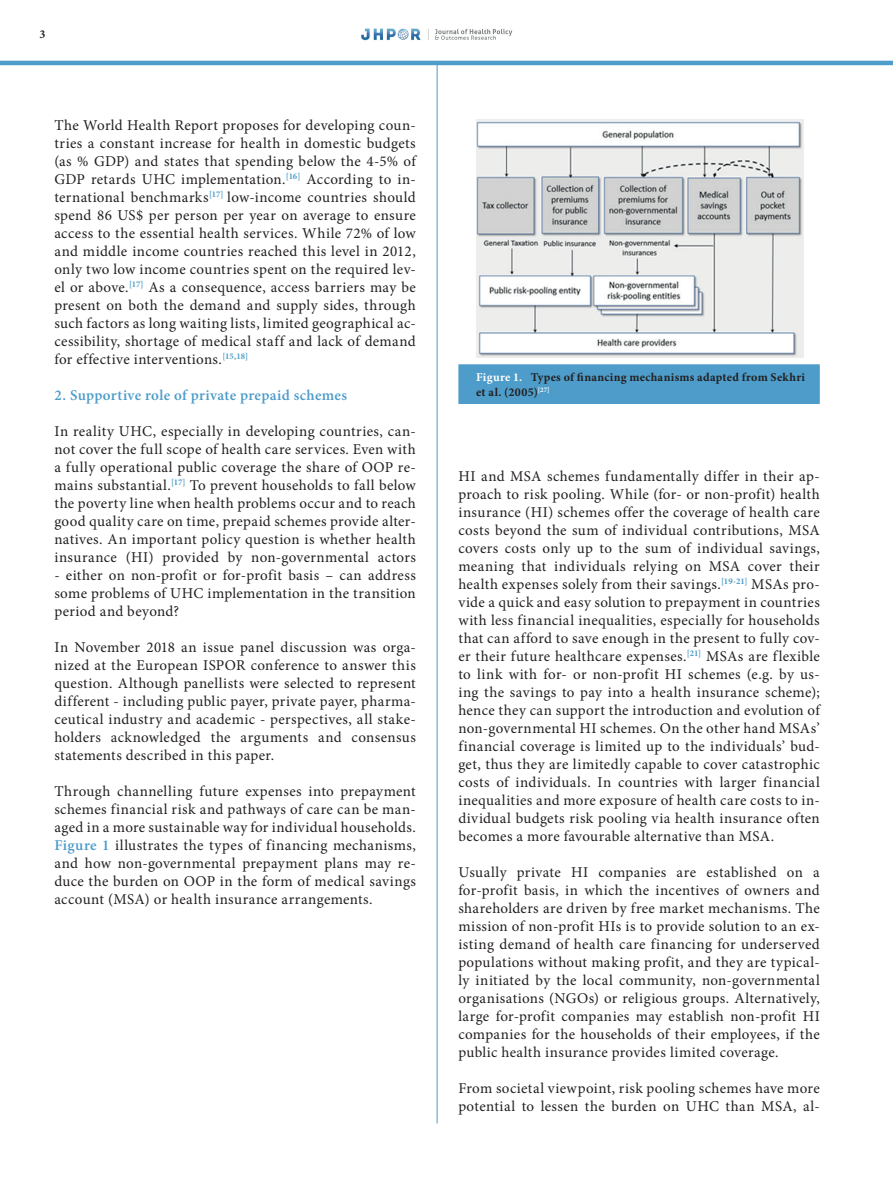
<style>
.page{position:relative;width:893px;height:1178px;background:#fff}
.page>*{position:absolute;margin:0;border:0;box-sizing:border-box;transform-origin:0 0}
.t1{font:15px/18px "Minion Pro";letter-spacing:.02em;color:#231f20;text-align:justify}
.t2{font:600 15px "Minion Pro";letter-spacing:.02em;color:#4d9cc9}
.t3{font:700 12px/14.4px "Minion Pro";letter-spacing:.025em;color:#231f20}
.s1{font-weight:600;color:#4d9cc9}
.s2{color:#fff}
</style>
<div class="page">
<img style="left:361px;top:28px;width:152px;height:13px">
<hr style="left:0;top:61px;width:893px;height:4px;background:#4d9cc9">
<img style="left:476px;top:119px;width:327px;height:238px">
<div style="left:459px;top:365px;width:360px;height:38px;background:#4d9cc9"></div>
<hr style="left:458px;top:364px;width:362px;height:2px;background:#4d9cc9">
<hr style="left:458px;top:366px;width:2px;height:36px;background:#4d9cc9">
<hr style="left:818px;top:366px;width:2px;height:36px;background:#4d9cc9">
<hr style="left:458px;top:402px;width:362px;height:2px;background:#4d9cc9">
<hr style="left:437px;top:63px;width:1px;height:1060px;background:#4d9cc9">
<p class="t3" style="left:39px;top:27px;width:7px">3</p>
<p class="t1" style="left:54px;top:116px;width:363px">The World Health Report proposes for developing coun&shy;tries a constant increase for health in domestic budgets (as % GDP) and states that spending below the 4-5% of GDP retards UHC implementation.<sup>[16]</sup> According to in&shy;ternational benchmarks<sup>[17]</sup> low-income countries should spend 86 US$ per person per year on average to ensure access to the essential health services. While 72% of low and middle income countries reached this level in 2012, only two low income countries spent on the required lev&shy;el or above.<sup>[17]</sup> As a consequence, access barriers may be present on both the demand and supply sides, through such factors as long waiting lists, limited geographical ac&shy;cessibility, shortage of medical staff and lack of demand for effective interventions.<sup>[15,18]</sup></p>
<p class="t2" style="left:54px;top:385px;width:294px">2. Supportive role of private prepaid schemes</p>
<p class="t1" style="left:54px;top:422px;width:363px">In reality UHC, especially in developing countries, can&shy;not cover the full scope of health care services. Even with a fully operational public coverage the share of OOP re&shy;mains substantial.<sup>[17]</sup> To prevent households to fall below the poverty line when health problems occur and to reach good quality care on time, prepaid schemes provide alter&shy;natives. An important policy question is whether health insurance (HI) provided by non-governmental actors</p>
<p class="t1" style="left:54px;top:566px;width:363px">- either on non-profit or for-profit basis – can address some problems of UHC implementation in the transition period and beyond?</p>
<p class="t1" style="left:54px;top:638px;width:363px">In November 2018 an issue panel discussion was orga&shy;nized at the European ISPOR conference to answer this question. Although panellists were selected to represent different - including public payer, private payer, pharma&shy;ceutical industry and academic - perspectives, all stake&shy;holders acknowledged the arguments and consensus statements described in this paper.</p>
<p class="t1" style="left:54px;top:782px;width:363px">Through channelling future expenses into prepayment schemes financial risk and pathways of care can be man&shy;aged in a more sustainable way for individual households.<br><span class="s1">Figure 1</span> illustrates the types of financing mechanisms, and how non-governmental prepayment plans may re&shy;duce the burden on OOP in the form of medical savings account (MSA) or health insurance arrangements.</p>
<p class="t3" style="left:476px;top:370px;width:331px"><span class="s2">Figure 1.</span> Types of financing mechanisms adapted from Sekhri et al. (2005)<sup>[27]</sup></p>
<p class="t1" style="left:458px;top:467px;width:363px">HI and MSA schemes fundamentally differ in their ap&shy;proach to risk pooling. While (for- or non-profit) health insurance (HI) schemes offer the coverage of health care costs beyond the sum of individual contributions, MSA covers costs only up to the sum of individual savings, meaning that individuals relying on MSA cover their health expenses solely from their savings.<sup>[19-21]</sup> MSAs pro&shy;vide a quick and easy solution to prepayment in countries with less financial inequalities, especially for households that can afford to save enough in the present to fully cov&shy;er their future healthcare expenses.<sup>[21]</sup> MSAs are flexible to link with for- or non-profit HI schemes (e.g. by us&shy;ing the savings to pay into a health insurance scheme); hence they can support the introduction and evolution of non-governmental HI schemes. On the other hand MSAs’ financial coverage is limited up to the individuals’ bud&shy;get, thus they are limitedly capable to cover catastrophic costs of individuals. In countries with larger financial inequalities and more exposure of health care costs to in&shy;dividual budgets risk pooling via health insurance often becomes a more favourable alternative than MSA.</p>
<p class="t1" style="left:458px;top:863px;width:363px">Usually private HI companies are established on a for-profit basis, in which the incentives of owners and shareholders are driven by free market mechanisms. The mission of non-profit HIs is to provide solution to an ex&shy;isting demand of health care financing for underserved populations without making profit, and they are typical&shy;ly initiated by the local community, non-governmental organisations (NGOs) or religious groups. Alternatively, large for-profit companies may establish non-profit HI companies for the households of their employees, if the public health insurance provides limited coverage.</p>
<p class="t1" style="left:458px;top:1079px;width:363px">From societal viewpoint, risk pooling schemes have more potential to lessen the burden on UHC than MSA, al-</p>
</div>
